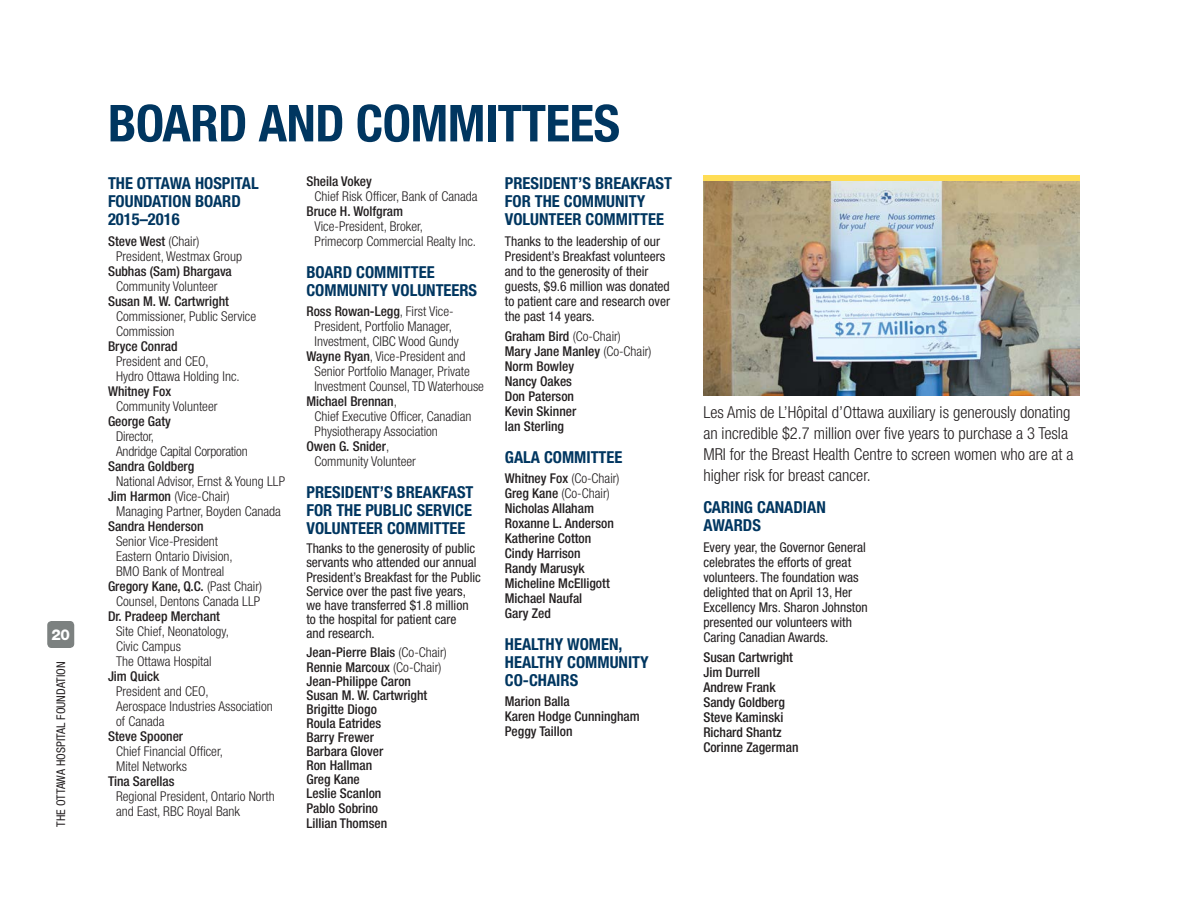
<style>
.page{position:relative;width:1188px;height:918px;background:#fff}
.page>*{position:absolute;margin:0;border:0;box-sizing:border-box;transform-origin:0 0}
.t1{font:700 condensed 51px "Helvetica Neue LT Std";letter-spacing:-.01em;color:#003660}
.H3_-_boards{font:700 condensed 16.5px/18px "Helvetica Neue LT Std";color:#003660}
.t2{font:300 condensed 16.5px/21px "Helvetica Neue LT Std";color:#231f20}
.t3{font:800 15px "Helvetica Neue LT Std";color:#fff}
.Body_-_boards{font:300 condensed 13.5px/15px "Helvetica Neue LT Std";color:#231f20}
.Body_-_boards-2{font:500 condensed 13.5px/15px "Helvetica Neue LT Std";color:#231f20;text-align:center}
.Body_-_boards_intro{font:condensed 13.5px/15px "Helvetica Neue LT Std";color:#231f20}
.t4{font:condensed 12px "Helvetica Neue LT Std";color:#231f20}
.s1{font-weight:500}
.s2{font-weight:300}
</style>
<div class="page">
<img style="left:703px;top:181px;width:377px;height:214px">
<div style="left:703px;top:176px;width:377px;height:5px;background:#fd5"></div>
<div style="left:47px;top:621px;width:27px;height:27px;background:#7c8180;border-radius:4px"></div>
<p class="t3" style="left:51px;top:626px;width:20px">20</p>
<p class="t4" style="left:54px;top:827px;width:167px;rotate:-90deg">THE OTTAWA HOSPITAL FOUNDATION</p>
<h2 class="t1" style="left:108px;top:92px;width:514px">BOARD AND COMMITTEES</h2>
<h3 class="H3_-_boards" style="left:108px;top:174px;width:152px">THE OTTAWA HOSPITAL<br>FOUNDATION BOARD<br>2015–2016</h3>
<p class="Body_-_boards" style="left:116px;top:233px;width:127px;text-indent:-8px"><span class="s1">Steve West</span> (Chair)<br>President, Westmax Group</p>
<p class="Body_-_boards-2" style="left:108px;top:263px;width:125px">Subhas (Sam) Bhargava<br><span class="s2">Community Volunteer</span></p>
<p class="Body_-_boards" style="left:116px;top:293px;width:142px;text-indent:-8px"><span class="s1">Susan M. W. Cartwright<br></span>Commissioner, Public Service<br>Commission</p>
<p class="Body_-_boards" style="left:116px;top:338px;width:125px;text-indent:-8px"><span class="s1">Bryce Conrad<br></span>President and CEO,<br>Hydro Ottawa Holding Inc.</p>
<p class="Body_-_boards" style="left:116px;top:383px;width:103px;text-indent:-8px"><span class="s1">Whitney Fox<br></span>Community Volunteer</p>
<p class="Body_-_boards" style="left:116px;top:413px;width:133px;text-indent:-8px"><span class="s1">George Gaty<br></span>Director,<br>Andridge Capital Corporation</p>
<p class="Body_-_boards" style="left:116px;top:458px;width:171px;text-indent:-8px"><span class="s1">Sandra Goldberg<br></span>National Advisor, Ernst &amp; Young LLP</p>
<p class="Body_-_boards" style="left:116px;top:488px;width:166px;text-indent:-8px"><span class="s1">Jim Harmon</span> (Vice-Chair)<br>Managing Partner, Boyden Canada</p>
<p class="Body_-_boards" style="left:116px;top:518px;width:118px;text-indent:-8px"><span class="s1">Sandra Henderson<br></span>Senior Vice-President<br>Eastern Ontario Division,<br>BMO Bank of Montreal</p>
<p class="Body_-_boards" style="left:108px;top:578px;width:156px;text-align:center"><span class="s1">Gregory Kane, Q.C.</span> (Past Chair)<br>Counsel, Dentons Canada LLP</p>
<p class="Body_-_boards" style="left:116px;top:608px;width:114px;text-indent:-8px"><span class="s1">Dr. Pradeep Merchant<br></span>Site Chief, Neonatology,<br>Civic Campus<br>The Ottawa Hospital</p>
<p class="Body_-_boards" style="left:116px;top:668px;width:158px;text-indent:-8px"><span class="s1">Jim Quick<br></span>President and CEO,<br>Aerospace Industries Association of Canada</p>
<p class="Body_-_boards" style="left:116px;top:728px;width:108px;text-indent:-8px"><span class="s1">Steve Spooner<br></span>Chief Financial Officer,<br>Mitel Networks</p>
<p class="Body_-_boards" style="left:116px;top:773px;width:160px;text-indent:-8px"><span class="s1">Tina Sarellas<br></span>Regional President, Ontario North and East, RBC Royal Bank</p>
<p class="Body_-_boards" style="left:315px;top:174px;width:165px;text-indent:-8px"><span class="s1">Sheila Vokey<br></span>Chief Risk Officer, Bank of Canada</p>
<p class="Body_-_boards" style="left:315px;top:204px;width:163px;text-indent:-8px"><span class="s1">Bruce H. Wolfgram<br></span>Vice-President, Broker,<br>Primecorp Commercial Realty Inc.</p>
<h3 class="H3_-_boards" style="left:306px;top:263px;width:172px">BOARD COMMITTEE<br>COMMUNITY VOLUNTEERS</h3>
<p class="Body_-_boards" style="left:306px;top:304px;width:154px;text-align:center"><span class="s1">Ross Rowan-Legg</span>, First Vice-<br>President, Portfolio Manager,<br>Investment, CIBC Wood Gundy</p>
<p class="Body_-_boards" style="left:315px;top:349px;width:171px;text-indent:-8px"><span class="s1">Wayne Ryan</span>, Vice-President and<br>Senior Portfolio Manager, Private<br>Investment Counsel, TD Waterhouse</p>
<p class="Body_-_boards" style="left:315px;top:394px;width:158px;text-indent:-8px"><span class="s1">Michael Brennan</span>,<br>Chief Executive Officer, Canadian<br>Physiotherapy Association</p>
<p class="Body_-_boards" style="left:315px;top:439px;width:103px;text-indent:-8px"><span class="s1">Owen G. Snider</span>,<br>Community Volunteer</p>
<h3 class="H3_-_boards" style="left:306px;top:483px;width:169px;text-align:justify">PRESIDENT’S BREAKFAST FOR THE PUBLIC SERVICE VOLUNTEER COMMITTEE</h3>
<p class="Body_-_boards_intro" style="left:306px;top:541px;width:176px;line-height:14.1px">Thanks to the generosity of public servants who attended our annual<br>President’s Breakfast for the Public<br>Service over the past five years, we have transferred $1.8 million to the hospital for patient care<br>and research.</p>
<p class="Body_-_boards-2" style="left:306px;top:645px;width:142px">Jean-Pierre Blais <span class="s2">(Co-Chair)</span></p>
<p class="Body_-_boards-2" style="left:306px;top:659px;width:137px">Rennie Marcoux <span class="s2">(Co-Chair)</span></p>
<p class="Body_-_boards-2" style="left:306px;top:673px;width:106px">Jean-Philippe Caron</p>
<p class="Body_-_boards-2" style="left:306px;top:687px;width:122px">Susan M. W. Cartwright</p>
<p class="Body_-_boards-2" style="left:306px;top:701px;width:72px">Brigitte Diogo</p>
<p class="Body_-_boards-2" style="left:306px;top:715px;width:76px">Roula Eatrides</p>
<p class="Body_-_boards-2" style="left:306px;top:730px;width:69px">Barry Frewer</p>
<p class="Body_-_boards-2" style="left:306px;top:744px;width:78px">Barbara Glover</p>
<p class="Body_-_boards-2" style="left:306px;top:758px;width:67px">Ron Hallman</p>
<p class="Body_-_boards-2" style="left:306px;top:772px;width:55px">Greg Kane</p>
<p class="Body_-_boards-2" style="left:306px;top:786px;width:76px">Leslie Scanlon</p>
<p class="Body_-_boards-2" style="left:306px;top:800px;width:73px">Pablo Sobrino</p>
<p class="Body_-_boards-2" style="left:306px;top:815px;width:82px">Lillian Thomsen</p>
<h3 class="H3_-_boards" style="left:505px;top:174px;width:169px">PRESIDENT’S BREAKFAST<br>FOR THE COMMUNITY<br>VOLUNTEER COMMITTEE</h3>
<p class="Body_-_boards_intro" style="left:505px;top:233px;width:167px">Thanks to the leadership of our<br>President’s Breakfast volunteers and to the generosity of their guests, $9.6 million was donated to patient care and research over the past 14 years.</p>
<p class="Body_-_boards-2" style="left:505px;top:329px;width:118px">Graham Bird <span class="s2">(Co-Chair)</span></p>
<p class="Body_-_boards-2" style="left:505px;top:344px;width:148px">Mary Jane Manley <span class="s2">(Co-Chair)</span></p>
<p class="Body_-_boards-2" style="left:505px;top:359px;width:71px">Norm Bowley</p>
<p class="Body_-_boards-2" style="left:505px;top:374px;width:69px">Nancy Oakes</p>
<p class="Body_-_boards-2" style="left:505px;top:389px;width:71px">Don Paterson</p>
<p class="Body_-_boards-2" style="left:505px;top:404px;width:73px">Kevin Skinner</p>
<p class="Body_-_boards-2" style="left:505px;top:419px;width:61px">Ian Sterling</p>
<h3 class="H3_-_boards" style="left:505px;top:448px;width:119px">GALA COMMITTEE</h3>
<p class="Body_-_boards-2" style="left:505px;top:471px;width:116px">Whitney Fox <span class="s2">(Co-Chair)</span></p>
<p class="Body_-_boards" style="left:505px;top:486px;width:106px"><span class="s1">Greg Kane</span> (Co-Chair)</p>
<p class="Body_-_boards-2" style="left:505px;top:501px;width:91px">Nicholas Allaham</p>
<p class="Body_-_boards-2" style="left:505px;top:516px;width:110px">Roxanne L. Anderson</p>
<p class="Body_-_boards-2" style="left:505px;top:531px;width:88px">Katherine Cotton</p>
<p class="Body_-_boards-2" style="left:505px;top:546px;width:77px">Cindy Harrison</p>
<p class="Body_-_boards-2" style="left:505px;top:561px;width:81px">Randy Marusyk</p>
<p class="Body_-_boards-2" style="left:505px;top:576px;width:106px">Micheline McElligott</p>
<p class="Body_-_boards-2" style="left:505px;top:591px;width:79px">Michael Naufal</p>
<p class="Body_-_boards-2" style="left:505px;top:606px;width:47px">Gary Zed</p>
<h3 class="H3_-_boards" style="left:505px;top:635px;width:145px">HEALTHY WOMEN,<br>HEALTHY COMMUNITY<br>CO-CHAIRS</h3>
<p class="Body_-_boards-2" style="left:505px;top:694px;width:66px">Marion Balla</p>
<p class="Body_-_boards-2" style="left:505px;top:709px;width:136px">Karen Hodge Cunningham</p>
<p class="Body_-_boards-2" style="left:505px;top:724px;width:69px">Peggy Taillon</p>
<p class="t2" style="left:703px;top:402px;width:372px">Les Amis de L’Hôpital d’Ottawa auxiliary is generously donating an incredible $2.7 million over five years to purchase a 3 Tesla MRI for the Breast Health Centre to screen women who are at a higher risk for breast cancer.</p>
<h3 class="H3_-_boards" style="left:703px;top:498px;width:124px">CARING CANADIAN<br>AWARDS</h3>
<p class="Body_-_boards_intro" style="left:703px;top:539px;width:166px">Every year, the Governor General celebrates the efforts of great volunteers. The foundation was delighted that on April 13, Her<br>Excellency Mrs. Sharon Johnston presented our volunteers with<br>Caring Canadian Awards.</p>
<p class="Body_-_boards-2" style="left:703px;top:650px;width:91px">Susan Cartwright</p>
<p class="Body_-_boards-2" style="left:703px;top:665px;width:58px">Jim Durrell</p>
<p class="Body_-_boards-2" style="left:703px;top:680px;width:74px">Andrew Frank</p>
<p class="Body_-_boards-2" style="left:703px;top:695px;width:83px">Sandy Goldberg</p>
<p class="Body_-_boards-2" style="left:703px;top:710px;width:81px">Steve Kaminski</p>
<p class="Body_-_boards-2" style="left:703px;top:725px;width:80px">Richard Shantz</p>
<p class="Body_-_boards-2" style="left:703px;top:740px;width:97px">Corinne Zagerman</p>
</div>
